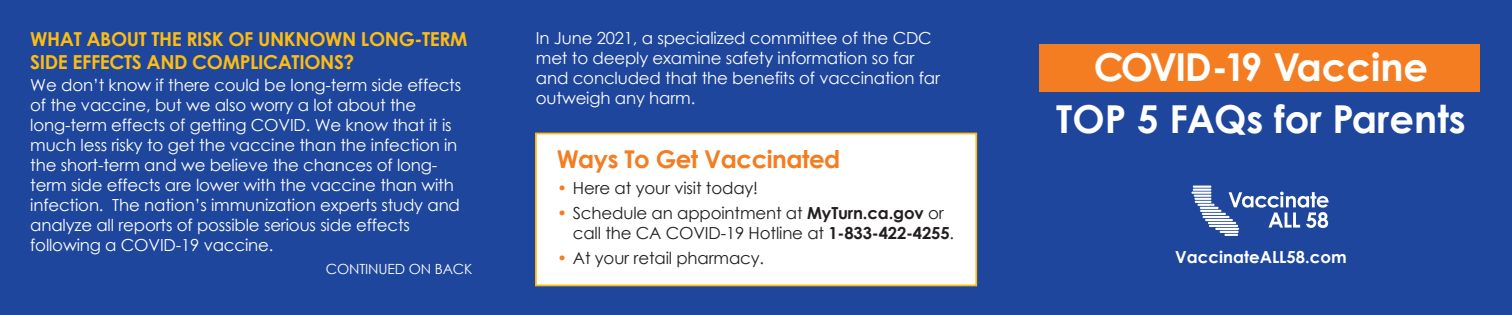
<style>
.page{position:relative;width:1512px;height:315px;background:#1e469d}
.page>*{position:absolute;margin:0;border:0;box-sizing:border-box;transform-origin:0 0}
.t1{font:700 38.5px/52.5px "Century Gothic";color:#fff;text-align:center}
.t2{font:700 24.5px "Century Gothic";letter-spacing:-.02em;color:#f47d21}
.t3{font:700 19.25px/23.1px "Century Gothic";letter-spacing:-.02em;color:#fdbc12}
.t4{font:16.62px/19.9px "Century Gothic";letter-spacing:-.01em;color:#fff}
.t5{font:16.62px/19.9px "Century Gothic";letter-spacing:-.01em;color:#231f20}
.t6{font:700 16.62px "Century Gothic";color:#fff}
.t7{font:14px "Century Gothic";letter-spacing:-.01em;color:#fff}
.s1{color:#f47d21}
.s2{font-weight:700}
</style>
<div class="page">
<div style="left:535px;top:133px;width:442px;height:153px;background:#fff;border:2px solid #fdbc12"></div>
<div style="left:1040px;top:44px;width:440px;height:48px;background:#f47d21"></div>
<svg style="left:1191px;top:186px;width:138px;height:50px"></svg>
<h2 class="t3" style="left:30px;top:27px;width:439px">WHAT ABOUT THE RISK OF UNKNOWN LONG-TERM<br>SIDE EFFECTS AND COMPLICATIONS?</h2>
<p class="t4" style="left:30px;top:75px;width:433px">We don’t know if there could be long-term side effects of the vaccine, but we also worry a lot about the long-term effects of getting COVID. We know that it is much less risky to get the vaccine than the infection in the short-term and we believe the chances of long&shy;term side effects are lower with the vaccine than with infection. The nation’s immunization experts study and analyze all reports of possible serious side effects following a COVID-19 vaccine.</p>
<p class="t7" style="left:326px;top:261px;width:148px">CONTINUED ON BACK</p>
<p class="t4" style="left:536px;top:28px;width:406px">In June 2021, a specialized committee of the CDC met to deeply examine safety information so far and concluded that the benefits of vaccination far outweigh any harm.</p>
<h2 class="t2" style="left:557px;top:144px;width:285px">Ways To Get Vaccinated</h2>
<p class="t5" style="left:557px;top:178px;width:203px"><span class="s1">•</span> Here at your visit today!</p>
<p class="t5" style="left:573px;top:203px;width:383px;text-indent:-16px"><span class="s1">•</span> Schedule an appointment at <span class="s2">MyTurn.ca.gov</span> or call the CA COVID-19 Hotline at <span class="s2">1-833-422-4255</span>.</p>
<p class="t5" style="left:557px;top:248px;width:209px"><span class="s1">•</span> At your retail pharmacy.</p>
<h1 class="t1" style="left:1056px;top:40px;width:411px">COVID-19 Vaccine<br>TOP 5 FAQs for Parents</h1>
<p class="t6" style="left:1175px;top:247px;width:173px">VaccinateALL58.com</p>
</div>
